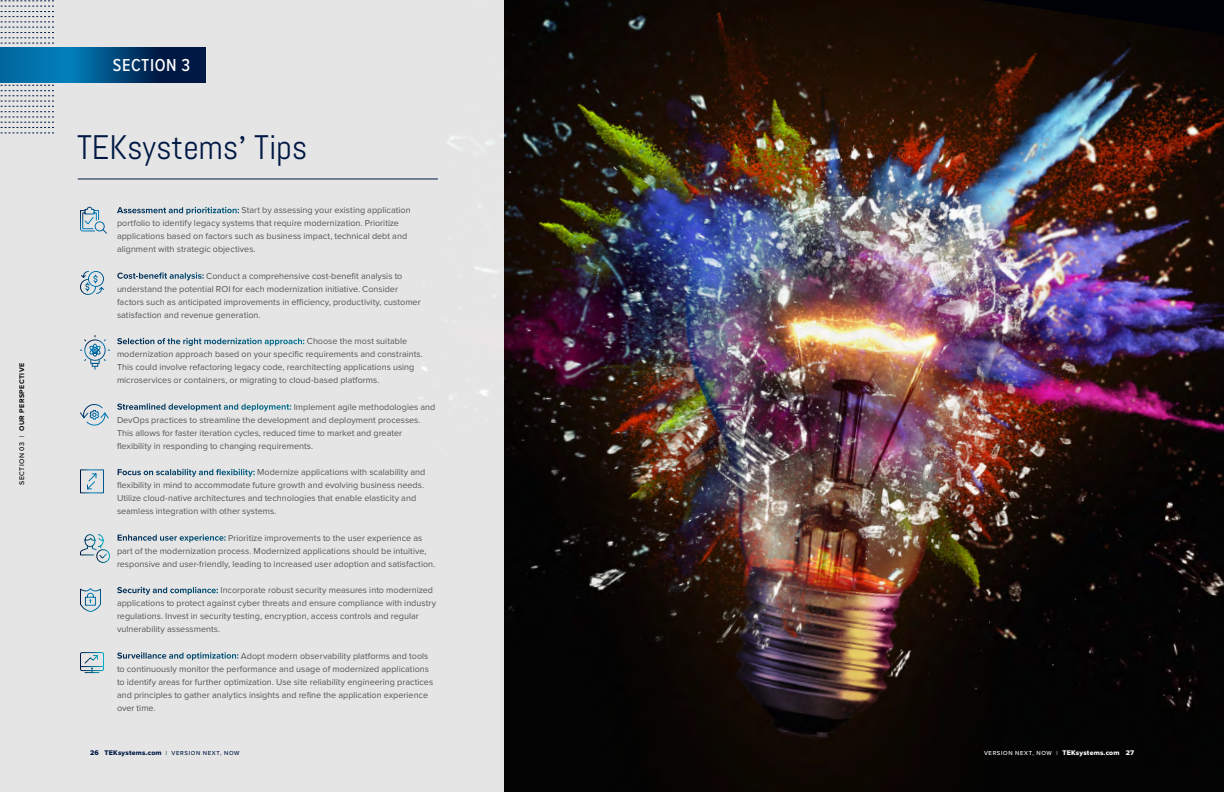
<style>
.page{position:relative;width:1224px;height:792px;background:#fff}
.page>*{position:absolute;margin:0;border:0;box-sizing:border-box;transform-origin:0 0}
.t1{font:34px "Abel";color:#001944}
.t2{font:500 18px "Proxima Nova Cond";letter-spacing:.03em;color:#fff}
.t3{font:9px/13px "Proxima Nova";color:#545554}
.t4{font:7px "Proxima Nova Extrabld";letter-spacing:.03em;color:#001944}
.t5{font:700 7px "Proxima Nova";letter-spacing:.06em;color:#000}
.t6{font:500 6px "Proxima Nova";letter-spacing:.105em;color:#fff}
.s1{font-weight:500}
.s2{font-family:"Proxima Nova"}
.s3{font-weight:700;color:#fff}
.s4{font-family:"Proxima Nova";font-weight:500;font-size:6px}
.s5{font-family:"Proxima Nova Extrabld";font-weight:400;font-size:7px}
</style>
<div class="page">
<img style="left:504px;top:0;width:720px;height:792px">
<div style="left:0;top:0;width:504px;height:792px;background:#e5e5e5"></div>
<hr style="left:78px;top:179px;width:360px;height:1px;background:#001944">
<svg style="left:0;top:1px;width:54px;height:133px"></svg>
<svg style="left:0;top:47px;width:206px;height:35px"></svg>
<svg style="left:80px;top:206px;width:28px;height:29px"></svg>
<svg style="left:80px;top:270px;width:25px;height:25px"></svg>
<svg style="left:80px;top:586px;width:22px;height:27px"></svg>
<svg style="left:79px;top:403px;width:31px;height:24px"></svg>
<svg style="left:80px;top:469px;width:24px;height:25px"></svg>
<svg style="left:80px;top:335px;width:30px;height:35px"></svg>
<svg style="left:80px;top:652px;width:24px;height:22px"></svg>
<div style="left:96px;top:549px;width:14px;height:14px;border:1px solid #fff;border-radius:50%"></div>
<svg style="left:79px;top:534px;width:29px;height:26px"></svg>
<p class="t5" style="left:17px;top:485px;width:123px;rotate:-90deg"><span class="s1">SECTION 03 |</span> OUR PERSPECTIVE</p>
<h2 class="t2" style="left:113px;top:52px;width:79px">SECTION 3</h2>
<h1 class="t1" style="left:77px;top:126px;width:232px">TEKsystems<span class="s2">’</span> Tips</h1>
<p class="t3" style="left:117px;top:203px;width:295px"><span class="s3">Assessment and prioritization:</span> Start by assessing your existing application portfolio to identify legacy systems that require modernization. Prioritize applications based on factors such as business impact, technical debt and alignment with strategic objectives.</p>
<p class="t3" style="left:117px;top:269px;width:305px"><span class="s3">Cost-benefit analysis:</span> Conduct a comprehensive cost-benefit analysis to understand the potential ROI for each modernization initiative. Consider factors such as anticipated improvements in efficiency, productivity, customer satisfaction and revenue generation.</p>
<p class="t3" style="left:117px;top:334px;width:307px"><span class="s3">Selection of the right modernization approach:</span> Choose the most suitable modernization approach based on your specific requirements and constraints.<br>This could involve refactoring legacy code, rearchitecting applications using microservices or containers, or migrating to cloud-based platforms.</p>
<p class="t3" style="left:117px;top:400px;width:320px"><span class="s3">Streamlined development and deployment:</span> Implement agile methodologies and DevOps practices to streamline the development and deployment processes.<br>This allows for faster iteration cycles, reduced time to market and greater flexibility in responding to changing requirements.</p>
<p class="t3" style="left:117px;top:465px;width:310px"><span class="s3">Focus on scalability and flexibility:</span> Modernize applications with scalability and flexibility in mind to accommodate future growth and evolving business needs.<br>Utilize cloud-native architectures and technologies that enable elasticity and seamless integration with other systems.</p>
<p class="t3" style="left:117px;top:531px;width:320px"><span class="s3">Enhanced user experience:</span> Prioritize improvements to the user experience as part of the modernization process. Modernized applications should be intuitive, responsive and user-friendly, leading to increased user adoption and satisfaction.</p>
<p class="t3" style="left:117px;top:583px;width:321px"><span class="s3">Security and compliance:</span> Incorporate robust security measures into modernized applications to protect against cyber threats and ensure compliance with industry regulations. Invest in security testing, encryption, access controls and regular vulnerability assessments.</p>
<p class="t3" style="left:117px;top:649px;width:318px"><span class="s3">Surveillance and optimization:</span> Adopt modern observability platforms and tools to continuously monitor the performance and usage of modernized applications to identify areas for further optimization. Use site reliability engineering practices and principles to gather analytics insights and refine the application experience over time.</p>
<p class="t4" style="left:90px;top:747px;width:151px">26 TEKsystems.com <span class="s4">| VERSION NEXT, NOW</span></p>
<p class="t6" style="left:984px;top:749px;width:151px">VERSION NEXT, NOW | <span class="s5">TEKsystems.com 27</span></p>
</div>
